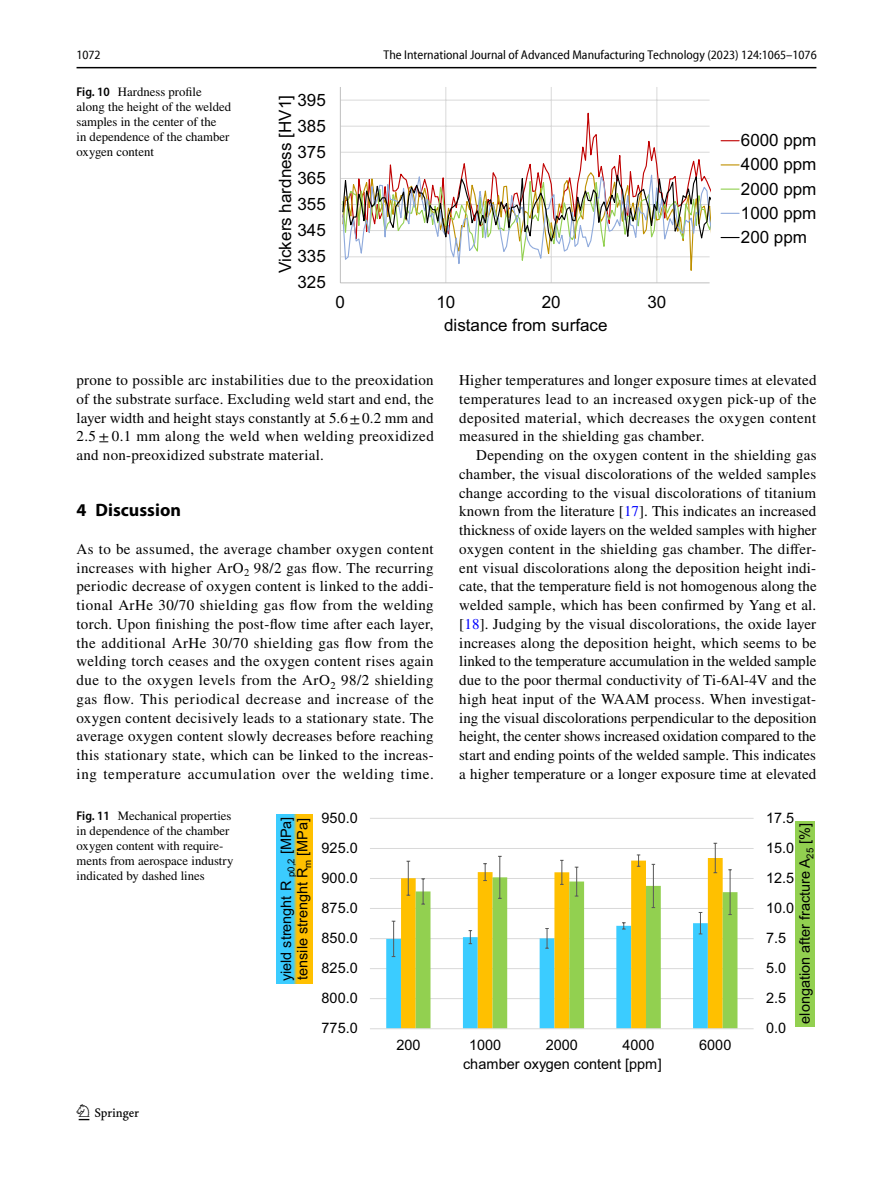
<style>
.page{position:relative;width:893px;height:1187px;background:#fff}
.page>*{position:absolute;margin:0;border:0;box-sizing:border-box;transform-origin:0 0}
.t1{font:22.5px "Springnew Regular 2";color:#000}
.t2{font:700 18px "Myriad Pro";color:#000}
.t3{font:16.95px/24.2px "Arial MT7";color:#000;text-align:justify}
.t4{font:15px/18.8px "STIX";letter-spacing:.02em;color:#000;text-align:justify}
.t5{font:14.4px/16.5px "Arial MT8";color:#000}
.t6{font:12.75px/15px "STIX";color:#000}
.t7{font:semi-condensed 12.75px "Myriad Pro Unic";color:#000}
.s1{font-family:"Myriad Pro";font-weight:600;font-stretch:semi-condensed}
.s2{color:#00f}
</style>
<div class="page">
<hr style="left:77px;top:67px;width:739px;height:1px;background:#000">
<hr style="left:340px;top:256px;width:370px;height:1px;background:#d9d9d9">
<hr style="left:340px;top:230px;width:370px;height:1px;background:#d9d9d9">
<hr style="left:340px;top:204px;width:370px;height:1px;background:#d9d9d9">
<hr style="left:340px;top:178px;width:370px;height:1px;background:#d9d9d9">
<hr style="left:340px;top:152px;width:370px;height:1px;background:#d9d9d9">
<hr style="left:340px;top:126px;width:370px;height:1px;background:#d9d9d9">
<hr style="left:340px;top:100px;width:370px;height:1px;background:#d9d9d9">
<hr style="left:445px;top:87px;width:1px;height:196px;background:#d9d9d9">
<hr style="left:551px;top:87px;width:1px;height:196px;background:#d9d9d9">
<hr style="left:656px;top:87px;width:1px;height:196px;background:#d9d9d9">
<hr style="left:340px;top:87px;width:1px;height:196px;background:#bfbfbf">
<hr style="left:340px;top:282px;width:370px;height:1px;background:#bfbfbf">
<svg style="left:342px;top:95px;width:368px;height:33px"></svg>
<svg style="left:342px;top:128px;width:368px;height:33px"></svg>
<svg style="left:342px;top:161px;width:368px;height:122px"></svg>
<svg style="left:721px;top:140px;width:18px;height:1px"></svg>
<svg style="left:721px;top:164px;width:18px;height:1px"></svg>
<svg style="left:721px;top:188px;width:18px;height:2px"></svg>
<svg style="left:721px;top:213px;width:18px;height:1px"></svg>
<svg style="left:721px;top:237px;width:18px;height:1px"></svg>
<hr style="left:370px;top:998px;width:384px;height:1px;background:#d9d9d9">
<hr style="left:370px;top:968px;width:384px;height:1px;background:#d9d9d9">
<hr style="left:370px;top:938px;width:384px;height:1px;background:#d9d9d9">
<hr style="left:370px;top:908px;width:384px;height:1px;background:#d9d9d9">
<hr style="left:370px;top:878px;width:384px;height:1px;background:#d9d9d9">
<hr style="left:370px;top:848px;width:384px;height:1px;background:#d9d9d9">
<hr style="left:370px;top:817px;width:384px;height:1px;background:#d9d9d9">
<svg style="left:717px;top:877px;width:20px;height:151px;background:#b8ce43"></svg>
<svg style="left:386px;top:842px;width:331px;height:186px"></svg>
<svg style="left:728px;top:869px;width:4px;height:46px"></svg>
<hr style="left:370px;top:1028px;width:384px;height:1px;background:#d9d9d9">
<div style="left:795px;top:821px;width:19px;height:204px;background:#92d050"></div>
<img style="left:276px;top:814px;width:36px;height:169px">
<p class="t7" style="left:76px;top:50px;width:26px">1072</p>
<p class="t7" style="left:384px;top:50px;width:435px">The International Journal of Advanced Manufacturing Technology (2023) 124:1065–1076</p>
<p class="t6" style="left:77px;top:85px;width:156px"><span class="s1">Fig. 10</span> Hardness profile along the height of the welded samples in the center of the<br>in dependence of the chamber oxygen content</p>
<p class="t3" style="left:297px;top:87px;width:30px">395</p>
<p class="t3" style="left:273px;top:273px;width:179px;rotate:-90deg">Vickers hardness [HV1]</p>
<p class="t3" style="left:297px;top:113px;width:30px">385</p>
<p class="t3" style="left:297px;top:139px;width:30px">375</p>
<p class="t3" style="left:297px;top:166px;width:30px">365</p>
<p class="t3" style="left:297px;top:192px;width:30px">355</p>
<p class="t3" style="left:297px;top:218px;width:30px">345</p>
<p class="t3" style="left:297px;top:244px;width:30px">335</p>
<p class="t3" style="left:297px;top:270px;width:30px">325</p>
<p class="t3" style="left:336px;top:290px;width:11px">0</p>
<p class="t3" style="left:436px;top:290px;width:20px">10</p>
<p class="t3" style="left:542px;top:290px;width:20px">20</p>
<p class="t3" style="left:647px;top:290px;width:20px">30</p>
<p class="t3" style="left:444px;top:312px;width:165px">distance from surface</p>
<p class="t3" style="left:741px;top:128px;width:77px">6000 ppm 4000 ppm 2000 ppm 1000 ppm 200 ppm</p>
<p class="t4" style="left:77px;top:371px;width:359px">prone to possible arc instabilities due to the preoxidation of the substrate surface. Excluding weld start and end, the layer width and height stays constantly at 5.6±0.2 mm and 2.5 ± 0.1 mm along the weld when welding preoxidized and non-preoxidized substrate material.</p>
<p class="t2" style="left:77px;top:498px;width:106px">4 Discussion</p>
<p class="t4" style="left:77px;top:540px;width:359px">As to be assumed, the average chamber oxygen content increases with higher ArO<sub>2</sub> 98/2 gas flow. The recurring periodic decrease of oxygen content is linked to the addi&shy;tional ArHe 30/70 shielding gas flow from the welding torch. Upon finishing the post-flow time after each layer, the additional ArHe 30/70 shielding gas flow from the welding torch ceases and the oxygen content rises again due to the oxygen levels from the ArO<sub>2</sub> 98/2 shielding gas flow. This periodical decrease and increase of the oxygen content decisively leads to a stationary state. The average oxygen content slowly decreases before reaching this stationary state, which can be linked to the increas&shy;ing temperature accumulation over the welding time.</p>
<p class="t4" style="left:459px;top:371px;width:359px">Higher temperatures and longer exposure times at elevated temperatures lead to an increased oxygen pick-up of the deposited material, which decreases the oxygen content measured in the shielding gas chamber.</p>
<p class="t4" style="left:459px;top:446px;width:359px;text-indent:17px">Depending on the oxygen content in the shielding gas chamber, the visual discolorations of the welded samples change according to the visual discolorations of titanium known from the literature [<span class="s2">17</span>]. This indicates an increased thickness of oxide layers on the welded samples with higher oxygen content in the shielding gas chamber. The differ&shy;ent visual discolorations along the deposition height indi&shy;cate, that the temperature field is not homogenous along the welded sample, which has been confirmed by Yang et al. [<span class="s2">18</span>]. Judging by the visual discolorations, the oxide layer increases along the deposition height, which seems to be linked to the temperature accumulation in the welded sample due to the poor thermal conductivity of Ti-6Al-4V and the high heat input of the WAAM process. When investigat&shy;ing the visual discolorations perpendicular to the deposition height, the center shows increased oxidation compared to the start and ending points of the welded sample. This indicates a higher temperature or a longer exposure time at elevated</p>
<p class="t6" style="left:77px;top:809px;width:158px"><span class="s1">Fig. 11</span> Mechanical properties in dependence of the chamber oxygen content with require&shy;ments from aerospace industry indicated by dashed lines</p>
<p class="t5" style="left:278px;top:980px;width:166px;rotate:-90deg">yield strenght R <sub>p0,2</sub> [MPa] tensile strenght R<sub>m</sub> MPa]</p>
<p class="t5" style="left:294px;top:855px;width:6px;rotate:-90deg">[</p>
<p class="t5" style="left:322px;top:809px;width:38px">950.0</p>
<p class="t5" style="left:322px;top:839px;width:38px">925.0</p>
<p class="t5" style="left:322px;top:869px;width:38px">900.0</p>
<p class="t5" style="left:322px;top:899px;width:38px">875.0</p>
<p class="t5" style="left:322px;top:929px;width:38px">850.0</p>
<p class="t5" style="left:322px;top:959px;width:38px">825.0</p>
<p class="t5" style="left:322px;top:989px;width:38px">800.0</p>
<p class="t5" style="left:322px;top:1019px;width:38px">775.0</p>
<p class="t5" style="left:766px;top:809px;width:30px">17.5</p>
<p class="t5" style="left:796px;top:1023px;width:202px;rotate:-90deg">elongation after fracture A<sub>25</sub> [%]</p>
<p class="t5" style="left:766px;top:839px;width:30px">15.0</p>
<p class="t5" style="left:766px;top:869px;width:30px">12.5</p>
<p class="t5" style="left:766px;top:899px;width:30px">10.0</p>
<p class="t5" style="left:766px;top:929px;width:22px">7.5</p>
<p class="t5" style="left:766px;top:959px;width:22px">5.0</p>
<p class="t5" style="left:766px;top:989px;width:22px">2.5</p>
<p class="t5" style="left:766px;top:1019px;width:22px">0.0</p>
<p class="t5" style="left:396px;top:1036px;width:26px">200</p>
<p class="t5" style="left:469px;top:1036px;width:34px">1000</p>
<p class="t5" style="left:546px;top:1036px;width:34px">2000</p>
<p class="t5" style="left:623px;top:1036px;width:34px">4000</p>
<p class="t5" style="left:699px;top:1036px;width:34px">6000</p>
<h1 class="t1" style="left:79px;top:1104px;width:62px">1 3</h1>
<p class="t5" style="left:463px;top:1055px;width:200px">chamber oxygen content [ppm]</p>
</div>
